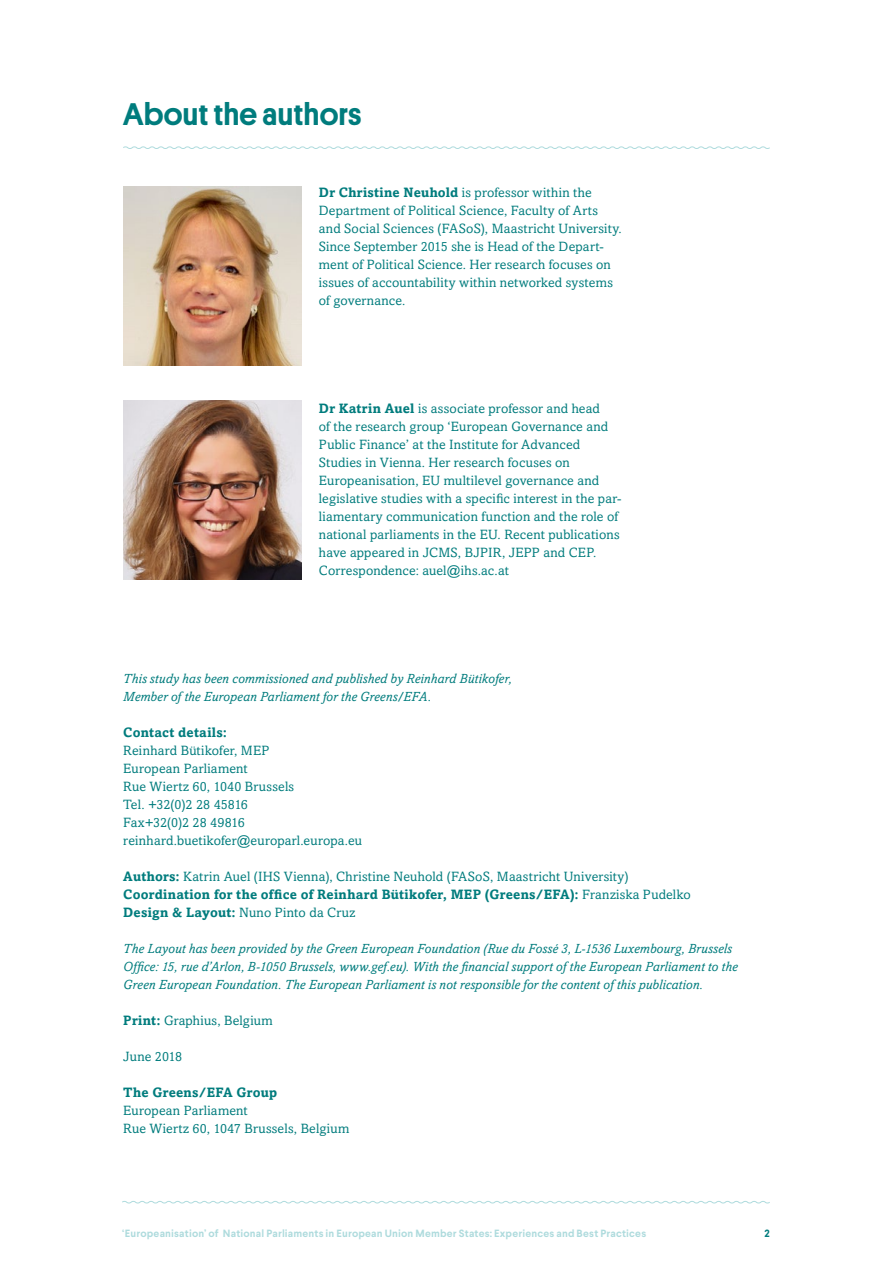
<style>
.page{position:relative;width:893px;height:1263px;background:#fff}
.page>*{position:absolute;margin:0;border:0;box-sizing:border-box;transform-origin:0 0}
.t1{font:500 31.5px "Platform";letter-spacing:.015em;color:#007c7d}
.t2{font:13.5px/18px "Amasis MT Std";letter-spacing:.015em;color:#007c7d}
.t3{font:italic 13.5px/18px "Amasis MT Std";letter-spacing:.01em;color:#007c7d}
.t4{font:700 13.5px "Amasis MT Std";letter-spacing:.015em;color:#007c7d}
.t5{font:700 10.5px "Larsseit";letter-spacing:.015em;color:#aedbdd}
.t6{font:700 10.5px "Larsseit";color:#007c7d}
.s1{font-weight:700}
</style>
<div class="page">
<svg style="left:122px;top:1201px;width:648px;height:3px"></svg>
<img style="left:123px;top:187px;width:179px;height:179px">
<img style="left:123px;top:401px;width:179px;height:178px">
<svg style="left:123px;top:146px;width:647px;height:3px"></svg>
<h1 class="t1" style="left:123px;top:91px;width:240px">About the authors</h1>
<p class="t2" style="left:319px;top:184px;width:304px"><span class="s1">Dr Christine Neuhold</span> is professor within the Department of Political Science, Faculty of Arts and Social Sciences (FASoS), Maastricht University.<br>Since September 2015 she is Head of the Depart&shy;ment of Political Science. Her research focuses on issues of accountability within networked systems of governance.</p>
<p class="t2" style="left:319px;top:400px;width:304px"><span class="s1">Dr Katrin Auel</span> is associate professor and head<br>of the research group ‘European Governance and Public Finance’ at the Institute for Advanced Studies in Vienna. Her research focuses on Europeanisation, EU multilevel governance and legislative studies with a specific interest in the par&shy;liamentary communication function and the role of national parliaments in the EU. Recent publications have appeared in JCMS, BJPIR, JEPP and CEP.<br>Correspondence: auel@ihs.ac.at</p>
<p class="t3" style="left:123px;top:670px;width:390px">This study has been commissioned and published by Reinhard Bütikofer,<br>Member of the European Parliament for the Greens/EFA.</p>
<p class="t4" style="left:123px;top:724px;width:105px">Contact details:</p>
<p class="t2" style="left:123px;top:742px;width:240px">Reinhard Bütikofer, MEP<br>European Parliament<br>Rue Wiertz 60, 1040 Brussels<br>Tel. +32(0)2 28 45816<br>Fax+32(0)2 28 49816 reinhard.buetikofer@europarl.europa.eu</p>
<p class="t2" style="left:123px;top:868px;width:569px"><span class="s1">Authors:</span> Katrin Auel (IHS Vienna), Christine Neuhold (FASoS, Maastricht University)<br><span class="s1">Coordination for the office of Reinhard Bütikofer, MEP (Greens/EFA):</span> Franziska Pudelko<br><span class="s1">Design &amp; Layout:</span> Nuno Pinto da Cruz</p>
<p class="t3" style="left:123px;top:940px;width:616px">The Layout has been provided by the Green European Foundation (Rue du Fossé 3, L-1536 Luxembourg, Brussels<br>Office: 15, rue d’Arlon, B-1050 Brussels, www.gef.eu). With the financial support of the European Parliament to the<br>Green European Foundation. The European Parliament is not responsible for the content of this publication.</p>
<p class="t2" style="left:123px;top:1012px;width:151px"><span class="s1">Print:</span> Graphius, Belgium</p>
<p class="t2" style="left:123px;top:1048px;width:60px">June 2018</p>
<p class="t4" style="left:123px;top:1084px;width:156px">The Greens/EFA Group</p>
<p class="t2" style="left:123px;top:1102px;width:227px">European Parliament<br>Rue Wiertz 60, 1047 Brussels, Belgium</p>
<p class="t5" style="left:122px;top:1226px;width:525px">‘Europeanisation’ of National Parliaments in European Union Member States: Experiences and Best Practices</p>
<p class="t6" style="left:764px;top:1226px;width:7px">2</p>
</div>
